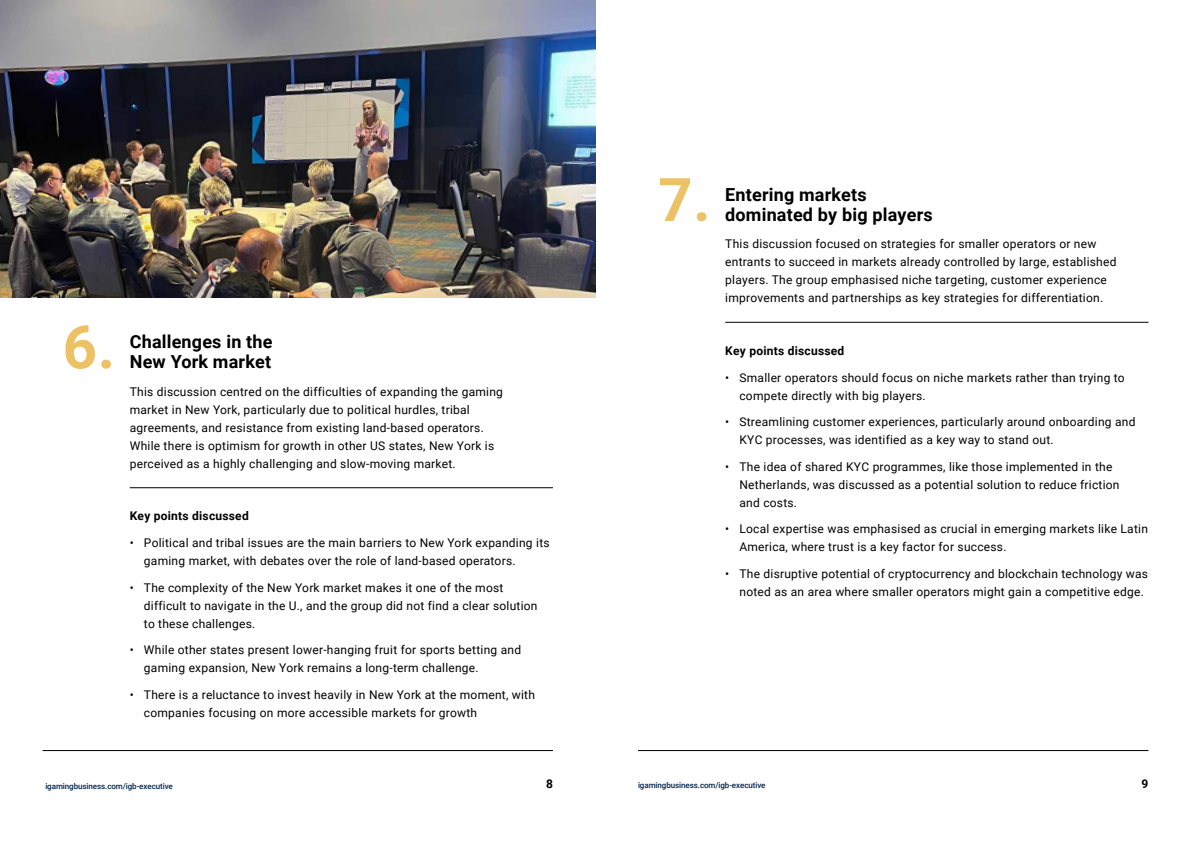
<style>
.page{position:relative;width:1191px;height:842px;background:#fff}
.page>*{position:absolute;margin:0;border:0;box-sizing:border-box;transform-origin:0 0}
.t1{font:700 60px "Roboto";color:#edc166}
.t2{font:700 18px "Roboto";letter-spacing:.01em;color:#000}
.t3{font:12px/18px "Roboto";letter-spacing:.02em;color:#000}
.t4{font:700 12px "Roboto";letter-spacing:.02em;color:#000}
.t5{font:500 8px "Roboto";letter-spacing:-.01em;color:#00244f}
</style>
<div class="page">
<hr style="left:43px;top:750px;width:510px;height:1px;background:#000">
<hr style="left:638px;top:750px;width:510px;height:1px;background:#000">
<hr style="left:130px;top:487px;width:423px;height:1px;background:#000">
<hr style="left:725px;top:322px;width:423px;height:1px;background:#000">
<img style="left:0;top:0;width:595px;height:298px">
<h1 class="t1" style="left:63px;top:305px;width:54px">6.</h1>
<h2 class="t2" style="left:130px;top:329px;width:144px">Challenges in the</h2>
<h2 class="t2" style="left:130px;top:349px;width:143px">New York market</h2>
<p class="t3" style="left:130px;top:382px;width:375px">This discussion centred on the difficulties of expanding the gaming market in New York, particularly due to political hurdles, tribal agreements, and resistance from existing land-based operators.<br>While there is optimism for growth in other US states, New York is perceived as a highly challenging and slow-moving market.</p>
<p class="t4" style="left:130px;top:508px;width:120px">Key points discussed</p>
<p class="t3" style="left:144px;top:533px;width:407px;text-indent:-14px">• Political and tribal issues are the main barriers to New York expanding its gaming market, with debates over the role of land-based operators.</p>
<p class="t3" style="left:144px;top:578px;width:395px;text-indent:-14px">• The complexity of the New York market makes it one of the most difficult to navigate in the U., and the group did not find a clear solution to these challenges.</p>
<p class="t3" style="left:144px;top:640px;width:379px;text-indent:-14px">• While other states present lower-hanging fruit for sports betting and gaming expansion, New York remains a long-term challenge.</p>
<p class="t3" style="left:144px;top:685px;width:392px;text-indent:-14px">• There is a reluctance to invest heavily in New York at the moment, with companies focusing on more accessible markets for growth</p>
<h1 class="t1" style="left:658px;top:158px;width:54px">7.</h1>
<h2 class="t2" style="left:725px;top:182px;width:143px">Entering markets</h2>
<h2 class="t2" style="left:725px;top:202px;width:209px">dominated by big players</h2>
<p class="t3" style="left:725px;top:234px;width:393px">This discussion focused on strategies for smaller operators or new entrants to succeed in markets already controlled by large, established players. The group emphasised niche targeting, customer experience improvements and partnerships as key strategies for differentiation.</p>
<p class="t4" style="left:725px;top:342px;width:120px">Key points discussed</p>
<p class="t3" style="left:739px;top:368px;width:387px;text-indent:-14px">• Smaller operators should focus on niche markets rather than trying to compete directly with big players.</p>
<p class="t3" style="left:739px;top:412px;width:397px;text-indent:-14px">• Streamlining customer experiences, particularly around onboarding and<br>KYC processes, was identified as a key way to stand out.</p>
<p class="t3" style="left:739px;top:457px;width:381px;text-indent:-14px">• The idea of shared KYC programmes, like those implemented in the<br>Netherlands, was discussed as a potential solution to reduce friction and costs.</p>
<p class="t3" style="left:739px;top:519px;width:410px;text-indent:-14px">• Local expertise was emphasised as crucial in emerging markets like Latin<br>America, where trust is a key factor for success.</p>
<p class="t3" style="left:739px;top:564px;width:410px;text-indent:-14px">• The disruptive potential of cryptocurrency and blockchain technology was noted as an area where smaller operators might gain a competitive edge.</p>
<p class="t4" style="left:546px;top:776px;width:8px">8</p>
<p class="t4" style="left:1141px;top:776px;width:8px">9</p>
<p class="t5" style="left:45px;top:781px;width:129px">igamingbusiness.com/igb-executive</p>
<p class="t5" style="left:638px;top:780px;width:129px">igamingbusiness.com/igb-executive</p>
</div>
